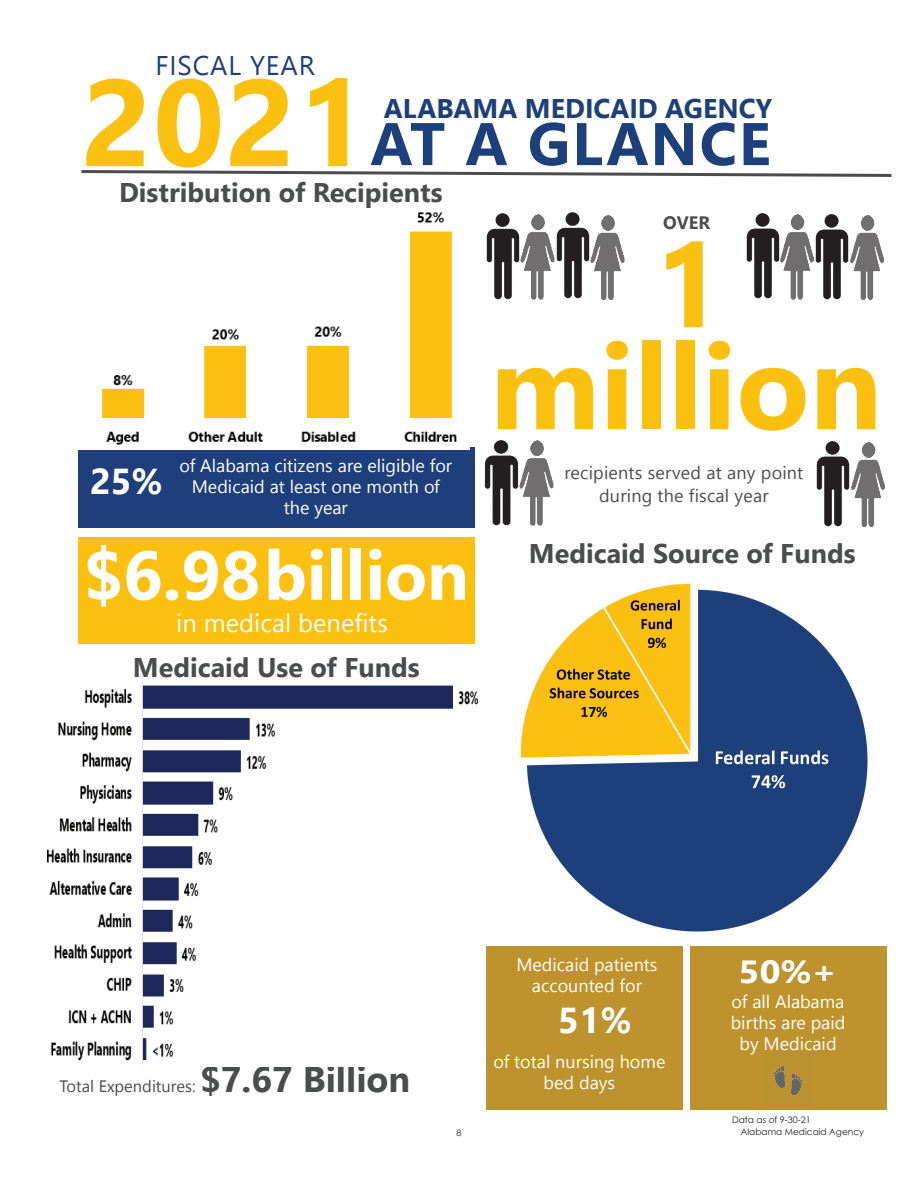
<style>
.page{position:relative;width:918px;height:1188px;background:#fff}
.page>*{position:absolute;margin:0;border:0;box-sizing:border-box;transform-origin:0 0}
.t1{font:700 123px "Nirmala UI";color:#fcc011}
.t2{font:700 120px/102px "Nirmala UI";color:#fcc011;text-align:center}
.t3{font:700 69px "Nirmala UI";color:#fff}
.t4{font:700 60px "Nirmala UI";letter-spacing:.03em;color:#1c407b}
.t5{font:700 36px "Nirmala UI";color:#fff}
.t6{font:700 32.1px "Nirmala UI";color:#fff;scale:1.12 1}
.t7{font:700 27px "Nirmala UI";color:#4b4c4d}
.t8{font:700 27px "Nirmala UI";color:#1d407a}
.t9{font:27px "Nirmala UI";letter-spacing:.03em;color:#1c407b}
.t10{font:25.5px "Nirmala UI";color:#fff}
.t11{font:18px/21px "Nirmala UI";color:#fff;text-align:center}
.t12{font:18px/22.5px "Nirmala UI";letter-spacing:.01em;color:#4d4d4f;text-align:center}
.t13{font:700 18px "Nirmala UI";color:#4d4d4f}
.t14{font:16.5px "Nirmala UI";color:#4b4c4d}
.t15{font:9px "Century Gothic";color:#231f20}
.s1{font-weight:700;font-size:36px}
</style>
<div class="page">
<div style="left:78px;top:537px;width:397px;height:107px;background:#fcc011"></div>
<div style="left:78px;top:447px;width:397px;height:81px;background:#1e3f7b"></div>
<svg style="left:81px;top:170px;width:811px;height:7px"></svg>
<div style="left:486px;top:946px;width:197px;height:164px;background:#be922d"></div>
<img style="left:526px;top:440px;width:28px;height:86px">
<img style="left:858px;top:442px;width:27px;height:85px">
<img style="left:598px;top:215px;width:27px;height:85px">
<img style="left:528px;top:214px;width:20px;height:86px">
<img style="left:857px;top:215px;width:27px;height:85px">
<img style="left:787px;top:214px;width:20px;height:86px">
<img style="left:484px;top:440px;width:42px;height:86px">
<img style="left:816px;top:441px;width:42px;height:86px">
<img style="left:548px;top:212px;width:50px;height:87px">
<img style="left:486px;top:213px;width:42px;height:87px">
<img style="left:807px;top:214px;width:50px;height:86px">
<img style="left:746px;top:213px;width:41px;height:86px">
<div style="left:690px;top:946px;width:196px;height:164px;background:#be922d"></div>
<img style="left:773px;top:1066px;width:30px;height:30px">
<img style="left:47px;top:682px;width:431px;height:384px">
<img style="left:78px;top:212px;width:392px;height:237px">
<img style="left:520px;top:583px;width:348px;height:349px">
<h3 class="t9" style="left:156px;top:43px;width:161px">FISCAL YEAR</h3>
<h1 class="t1" style="left:81px;top:21px;width:288px">2021</h1>
<h3 class="t8" style="left:384px;top:86px;width:390px">ALABAMA MEDICAID AGENCY</h3>
<h3 class="t4" style="left:370px;top:94px;width:402px">AT A GLANCE</h3>
<h3 class="t7" style="left:119px;top:171px;width:325px">Distribution of Recipients</h3>
<h3 class="t5" style="left:90px;top:452px;width:74px">25%</h3>
<p class="t11" style="left:179px;top:454px;width:274px">of Alabama citizens are eligible for<br>Medicaid at least one month of the year</p>
<h3 class="t3" style="left:83px;top:519px;width:387px">$6.98 billion</h3>
<h3 class="t10" style="left:176px;top:602px;width:213px">in medical benefits</h3>
<h3 class="t7" style="left:133px;top:645px;width:288px">Medicaid Use of Funds</h3>
<p class="t13" style="left:663px;top:208px;width:48px">OVER</p>
<h2 class="t2" style="left:490px;top:227px;width:394px">1 million</h2>
<p class="t12" style="left:564px;top:461px;width:240px">recipients served at any point during the fiscal year</p>
<h3 class="t7" style="left:529px;top:531px;width:328px">Medicaid Source of Funds</h3>
<p class="t14" style="left:60px;top:1073px;width:352px">Total Expenditures: <span class="s1">$7.67 Billion</span></p>
<p class="t11" style="left:516px;top:953px;width:143px">Medicaid patients accounted for</p>
<h3 class="t5" style="left:558px;top:991px;width:75px">51%</h3>
<p class="t11" style="left:493px;top:1050px;width:173px">of total nursing home bed days</p>
<h3 class="t6" style="left:739px;top:945px;width:89px">50%+</h3>
<p class="t11" style="left:731px;top:990px;width:116px">of all Alabama births are paid by Medicaid</p>
<p class="t15" style="left:732px;top:1113px;width:80px">Data as of 9-30-21</p>
<p class="t15" style="left:457px;top:1126px;width:6px">8</p>
<p class="t15" style="left:741px;top:1125px;width:125px">Alabama Medicaid Agency</p>
</div>
